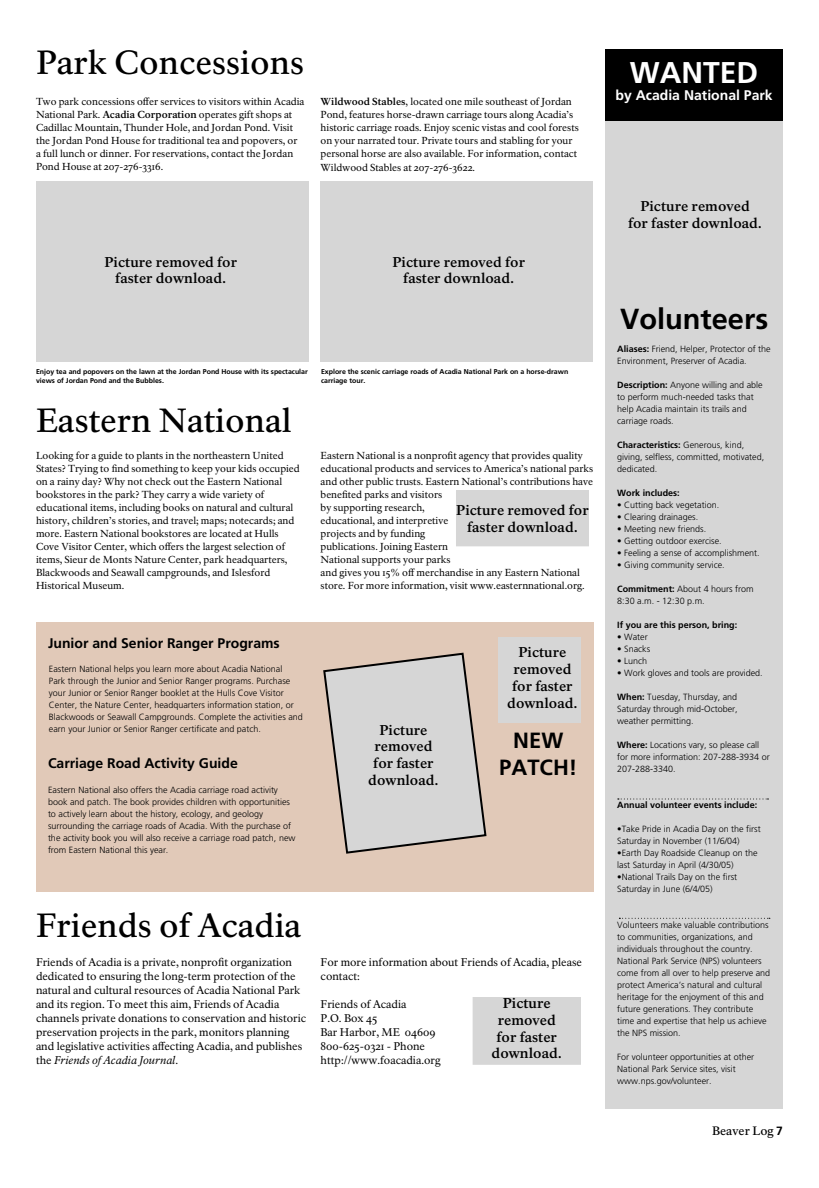
<style>
.page{position:relative;width:819px;height:1188px;background:#fff}
.page>*{position:absolute;margin:0;border:0;box-sizing:border-box;transform-origin:0 0}
.t1{font:33px "NPS Rawlinson Two";color:#000}
.t2{font:700 30px "Frutiger";color:#fff}
.t3{font:700 29px "Frutiger";color:#000}
.t4{font:700 22px/26.4px "Frutiger";color:#000;text-align:center}
.t5{font:700 14px/16.8px "NPS Rawlinson";color:#000;text-align:center}
.t6{font:700 14px "Frutiger";color:#000}
.t7{font:700 14px "Frutiger";color:#fff}
.t8{font:12px "NPS Rawlinson Two";color:#000}
.t9{font:11px/14px "NPS Rawlinson";color:#000}
.t10{font:10px/13px "NPS Rawlinson";color:#000}
.t11{font:300 9px/12px "Frutiger";color:#000}
.t12{font:700 9px "Frutiger";color:#000}
.t13{font:700 7px/8.4px "Frutiger";color:#000}
.s1{font-weight:700}
.s2{font-style:italic}
.s3{font-family:"Frutiger";font-weight:700}
</style>
<div class="page">
<div style="left:605px;top:49px;width:178px;height:72px;background:#000"></div>
<div style="left:605px;top:121px;width:178px;height:988px;background:#d6d6d6"></div>
<div style="left:36px;top:623px;width:557px;height:269px;background:#e1c9b8"></div>
<div style="left:36px;top:181px;width:273px;height:180px;background:#d6d6d6"></div>
<svg style="left:618px;top:798px;width:151px;height:2px"></svg>
<div style="left:321px;top:181px;width:272px;height:180px;background:#d6d6d6"></div>
<svg style="left:619px;top:918px;width:151px;height:1px"></svg>
<div style="left:498px;top:638px;width:83px;height:85px;background:#d6d6d6"></div>
<svg style="left:323px;top:652px;width:164px;height:202px"></svg>
<div style="left:456px;top:490px;width:133px;height:56px;background:#d6d6d6"></div>
<div style="left:473px;top:997px;width:108px;height:68px;background:#d6d6d6"></div>
<h1 class="t1" style="left:36px;top:43px;width:270px">Park Concessions</h1>
<p class="t10" style="left:36px;top:95px;width:270px">Two park concessions offer services to visitors within Acadia National Park. <span class="s1">Acadia Corporation</span> operates gift shops at Cadillac Mountain, Thunder Hole, and Jordan Pond. Visit the Jordan Pond House for traditional tea and popovers, or a full lunch or dinner. For reservations, contact the Jordan Pond House at 207-276-3316.</p>
<p class="t10" style="left:321px;top:95px;width:260px"><span class="s1">Wildwood Stables</span>, located one mile southeast of Jordan Pond, features horse-drawn carriage tours along Acadia’s historic carriage roads. Enjoy scenic vistas and cool forests on your narrated tour. Private tours and stabling for your personal horse are also available. For information, contact</p>
<p class="t10" style="left:321px;top:161px;width:156px">Wildwood Stables at 207-276-3622.</p>
<h3 class="t5" style="left:104px;top:253px;width:134px">Picture removed for faster download.</h3>
<h3 class="t5" style="left:392px;top:253px;width:134px">Picture removed for faster download.</h3>
<p class="t13" style="left:36px;top:367px;width:273px;line-height:9px">Enjoy tea and popovers on the lawn at the Jordan Pond House with its spectacular views of Jordan Pond and the Bubbles.</p>
<h1 class="t1" style="left:36px;top:401px;width:257px">Eastern National</h1>
<p class="t10" style="left:36px;top:449px;width:265px">Looking for a guide to plants in the northeastern United States? Trying to find something to keep your kids occupied on a rainy day? Why not check out the Eastern National bookstores in the park? They carry a wide variety of educational items, including books on natural and cultural history, children’s stories, and travel; maps; notecards; and more. Eastern National bookstores are located at Hulls Cove Visitor Center, which offers the largest selection of items, Sieur de Monts Nature Center, park headquarters, Blackwoods and Seawall campgrounds, and Islesford Historical Museum.</p>
<p class="t13" style="left:321px;top:368px;width:249px">Explore the scenic carriage roads of Acadia National Park on a horse-drawn carriage tour.</p>
<p class="t10" style="left:321px;top:449px;width:274px">Eastern National is a nonprofit agency that provides quality educational products and services to America’s national parks and other public trusts. Eastern National’s contributions have benefited parks and visitors<br>by supporting research,<br>educational, and interpretive<br>projects and by funding<br>publications. Joining Eastern<br>National supports your parks<br>and gives you 15% off merchandise in any Eastern National store. For more information, visit www.easternnational.org.</p>
<h3 class="t5" style="left:456px;top:502px;width:134px">Picture removed for faster download.</h3>
<h3 class="t6" style="left:48px;top:635px;width:233px">Junior and Senior Ranger Programs</h3>
<p class="t11" style="left:49px;top:663px;width:256px">Eastern National helps you learn more about Acadia National<br>Park through the Junior and Senior Ranger programs. Purchase your Junior or Senior Ranger booklet at the Hulls Cove Visitor Center, the Nature Center, headquarters information station, or Blackwoods or Seawall Campgrounds. Complete the activities and earn your Junior or Senior Ranger certificate and patch.</p>
<h3 class="t6" style="left:48px;top:754px;width:191px">Carriage Road Activity Guide</h3>
<p class="t11" style="left:48px;top:784px;width:249px">Eastern National also offers the Acadia carriage road activity book and patch. The book provides children with opportunities to actively learn about the history, ecology, and geology surrounding the carriage roads of Acadia. With the purchase of the activity book you will also receive a carriage road patch, new from Eastern National this year.</p>
<h3 class="t5" style="left:368px;top:721px;width:72px">Picture removed for faster download.</h3>
<h3 class="t5" style="left:507px;top:644px;width:72px">Picture removed for faster download.</h3>
<h3 class="t4" style="left:499px;top:727px;width:80px">NEW<br>PATCH!</h3>
<h1 class="t1" style="left:36px;top:905px;width:267px">Friends of Acadia</h1>
<p class="t9" style="left:36px;top:955px;width:272px">Friends of Acadia is a private, nonprofit organization dedicated to ensuring the long-term protection of the natural and cultural resources of Acadia National Park and its region. To meet this aim, Friends of Acadia channels private donations to conservation and historic preservation projects in the park, monitors planning and legislative activities affecting Acadia, and publishes the <span class="s2">Friends of Acadia Journal</span>.</p>
<p class="t9" style="left:321px;top:955px;width:263px">For more information about Friends of Acadia, please contact:</p>
<p class="t9" style="left:321px;top:997px;width:121px">Friends of Acadia<br>P.O. Box 45<br>Bar Harbor, ME 04609<br>800-625-0321 - Phone http://www.foacadia.org</p>
<h3 class="t5" style="left:492px;top:995px;width:72px">Picture removed for faster download.</h3>
<h2 class="t2" style="left:630px;top:55px;width:130px">WANTED</h2>
<h3 class="t7" style="left:616px;top:87px;width:159px">by Acadia National Park</h3>
<h3 class="t5" style="left:628px;top:198px;width:136px">Picture removed<br>for faster download.</h3>
<h3 class="t3" style="left:620px;top:302px;width:150px">Volunteers</h3>
<p class="t11" style="left:617px;top:343px;width:155px"><span class="s1">Aliases:</span> Friend, Helper, Protector of the<br>Environment, Preserver of Acadia.</p>
<p class="t11" style="left:617px;top:379px;width:147px"><span class="s1">Description:</span> Anyone willing and able to perform much-needed tasks that help Acadia maintain its trails and carriage roads.</p>
<p class="t11" style="left:617px;top:439px;width:148px"><span class="s1">Characteristics:</span> Generous, kind, giving, selfless, committed, motivated, dedicated.</p>
<p class="t12" style="left:617px;top:487px;width:64px">Work includes:</p>
<p class="t11" style="left:617px;top:499px;width:104px">• Cutting back vegetation.</p>
<p class="t11" style="left:617px;top:511px;width:83px">• Clearing drainages.</p>
<p class="t11" style="left:617px;top:523px;width:91px">• Meeting new friends.</p>
<p class="t11" style="left:617px;top:535px;width:106px">• Getting outdoor exercise.</p>
<p class="t11" style="left:617px;top:547px;width:144px">• Feeling a sense of accomplishment.</p>
<p class="t11" style="left:617px;top:559px;width:109px">• Giving community service.</p>
<p class="t11" style="left:617px;top:583px;width:138px"><span class="s1">Commitment:</span> About 4 hours from<br>8:30 a.m. - 12:30 p.m.</p>
<p class="t12" style="left:617px;top:619px;width:122px">If you are this person, bring:</p>
<p class="t11" style="left:617px;top:631px;width:32px">• Water</p>
<p class="t11" style="left:617px;top:643px;width:35px">• Snacks</p>
<p class="t11" style="left:617px;top:655px;width:32px">• Lunch</p>
<p class="t11" style="left:617px;top:667px;width:147px">• Work gloves and tools are provided.</p>
<p class="t11" style="left:617px;top:691px;width:122px;text-align:justify"><span class="s1">When:</span> Tuesday, Thursday, and Saturday through mid-October, weather permitting.</p>
<p class="t11" style="left:617px;top:739px;width:154px"><span class="s1">Where:</span> Locations vary, so please call for more information: 207-288-3934 or<br>207-288-3340.</p>
<p class="t12" style="left:617px;top:799px;width:142px">Annual volunteer events include:</p>
<p class="t11" style="left:617px;top:823px;width:145px">•Take Pride in Acadia Day on the first<br>Saturday in November (11/6/04)</p>
<p class="t11" style="left:617px;top:847px;width:142px">•Earth Day Roadside Cleanup on the last Saturday in April (4/30/05)</p>
<p class="t11" style="left:617px;top:871px;width:122px">•National Trails Day on the first<br>Saturday in June (6/4/05)</p>
<p class="t11" style="left:617px;top:919px;width:155px">Volunteers make valuable contributions to communities, organizations, and individuals throughout the country.<br>National Park Service (NPS) volunteers come from all over to help preserve and protect America’s natural and cultural heritage for the enjoyment of this and future generations. They contribute time and expertise that help us achieve the NPS mission.</p>
<p class="t11" style="left:617px;top:1051px;width:139px">For volunteer opportunities at other<br>National Park Service sites, visit www.nps.gov/volunteer.</p>
<h3 class="t8" style="left:712px;top:1124px;width:72px">Beaver Log <span class="s3">7</span></h3>
</div>
